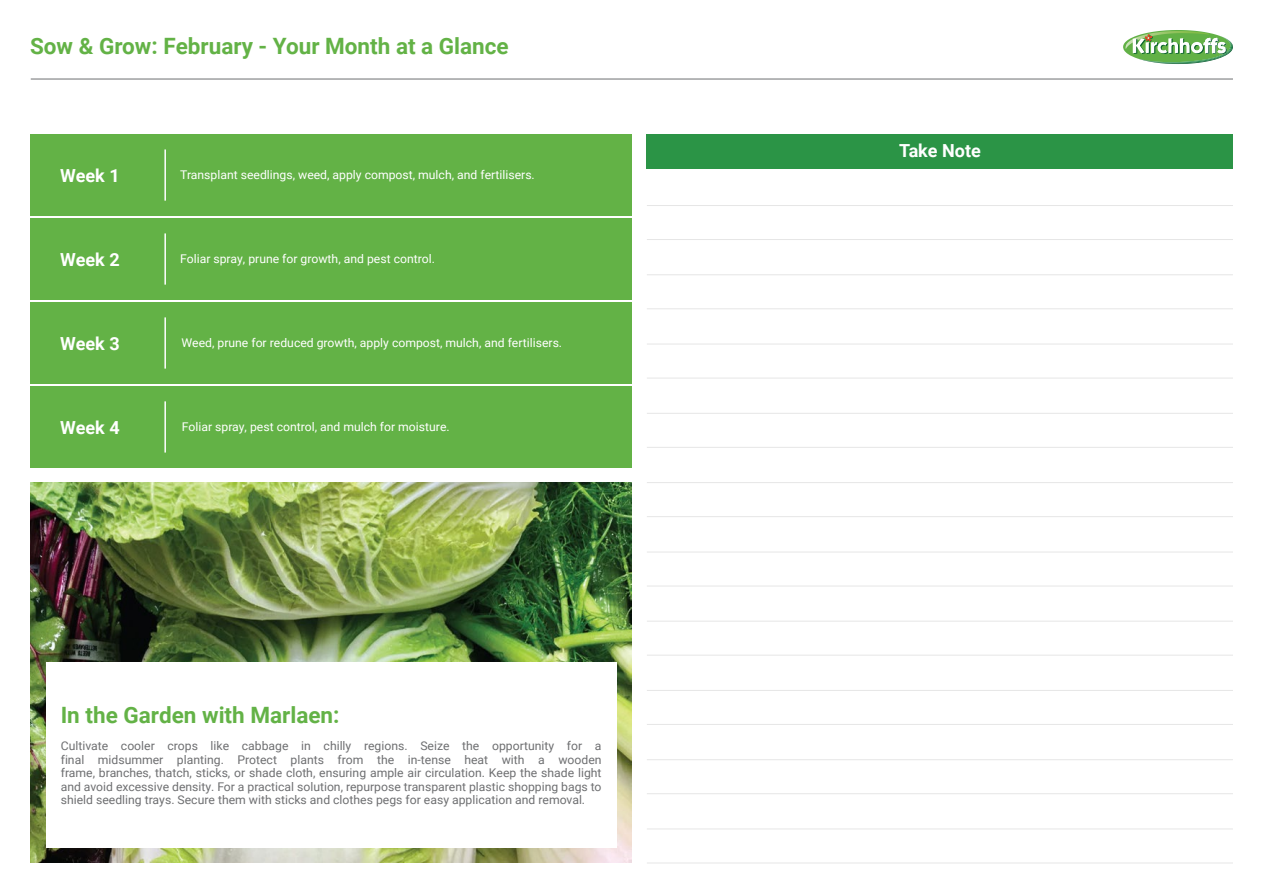
<style>
.page{position:relative;width:1263px;height:893px;background:#fff}
.page>*{position:absolute;margin:0;border:0;box-sizing:border-box;transform-origin:0 0}
.t1{font:700 22.5px "Roboto";color:#63b246}
.t2{font:700 18px "Roboto";color:#fff}
.t3{font:12px/13.5px "Roboto";color:#6e6f71;text-align:justify}
.t4{font:12px "Roboto";color:#fff}
</style>
<div class="page">
<svg style="left:1123px;top:30px;width:110px;height:34px"></svg>
<hr style="left:31px;top:79px;width:1202px;height:1px;background:#6e6f71">
<img style="left:30px;top:483px;width:601px;height:380px">
<div style="left:46px;top:663px;width:570px;height:185px;background:#fff"></div>
<div style="left:30px;top:134px;width:602px;height:82px;background:#63b246"></div>
<hr style="left:164px;top:149px;width:2px;height:52px;background:#fff">
<div style="left:30px;top:386px;width:602px;height:82px;background:#63b246"></div>
<hr style="left:164px;top:401px;width:2px;height:52px;background:#fff">
<div style="left:30px;top:218px;width:602px;height:82px;background:#63b246"></div>
<hr style="left:164px;top:233px;width:2px;height:52px;background:#fff">
<div style="left:30px;top:302px;width:602px;height:82px;background:#63b246"></div>
<hr style="left:164px;top:317px;width:2px;height:52px;background:#fff">
<hr style="left:647px;top:239px;width:586px;height:1px;background:#e6e6e6">
<hr style="left:647px;top:205px;width:586px;height:1px;background:#e6e6e6">
<hr style="left:647px;top:308px;width:586px;height:1px;background:#e6e6e6">
<hr style="left:647px;top:274px;width:586px;height:1px;background:#e6e6e6">
<hr style="left:647px;top:378px;width:586px;height:1px;background:#e6e6e6">
<hr style="left:647px;top:344px;width:586px;height:1px;background:#e6e6e6">
<hr style="left:647px;top:447px;width:586px;height:1px;background:#e6e6e6">
<hr style="left:647px;top:413px;width:586px;height:1px;background:#e6e6e6">
<hr style="left:647px;top:516px;width:586px;height:1px;background:#e6e6e6">
<hr style="left:647px;top:482px;width:586px;height:1px;background:#e6e6e6">
<hr style="left:647px;top:655px;width:586px;height:1px;background:#e6e6e6">
<hr style="left:647px;top:621px;width:586px;height:1px;background:#e6e6e6">
<hr style="left:647px;top:724px;width:586px;height:1px;background:#e6e6e6">
<hr style="left:647px;top:690px;width:586px;height:1px;background:#e6e6e6">
<hr style="left:647px;top:793px;width:586px;height:1px;background:#e6e6e6">
<hr style="left:647px;top:759px;width:586px;height:1px;background:#e6e6e6">
<hr style="left:647px;top:863px;width:586px;height:1px;background:#e6e6e6">
<hr style="left:647px;top:829px;width:586px;height:1px;background:#e6e6e6">
<hr style="left:647px;top:586px;width:586px;height:1px;background:#e6e6e6">
<hr style="left:647px;top:552px;width:586px;height:1px;background:#e6e6e6">
<div style="left:647px;top:134px;width:586px;height:34px;background:#2b9446"></div>
<h1 class="t1" style="left:30px;top:30px;width:480px">Sow &amp; Grow: February - Your Month at a Glance</h1>
<h2 class="t2" style="left:60px;top:163px;width:61px">Week 1</h2>
<p class="t4" style="left:180px;top:166px;width:356px">Transplant seedlings, weed, apply compost, mulch, and fertilisers.</p>
<h2 class="t2" style="left:60px;top:247px;width:61px">Week 2</h2>
<p class="t4" style="left:180px;top:250px;width:256px">Foliar spray, prune for growth, and pest control.</p>
<h2 class="t2" style="left:60px;top:331px;width:61px">Week 3</h2>
<p class="t4" style="left:181px;top:334px;width:382px">Weed, prune for reduced growth, apply compost, mulch, and fertilisers.</p>
<h2 class="t2" style="left:60px;top:414px;width:61px">Week 4</h2>
<p class="t4" style="left:182px;top:418px;width:269px">Foliar spray, pest control, and mulch for moisture.</p>
<h1 class="t1" style="left:61px;top:699px;width:280px">In the Garden with Marlaen:</h1>
<p class="t3" style="left:61px;top:739px;width:542px">Cultivate cooler crops like cabbage in chilly regions. Seize the opportunity for a final midsummer planting. Protect plants from the in-tense heat with a wooden frame, branches, thatch, sticks, or shade cloth, ensuring ample air circulation. Keep the shade light and avoid excessive density. For a practical solution, repurpose transparent plastic shopping bags to shield seedling trays. Secure them with sticks and clothes pegs for easy application and removal.</p>
<h2 class="t2" style="left:899px;top:138px;width:83px">Take Note</h2>
</div>
